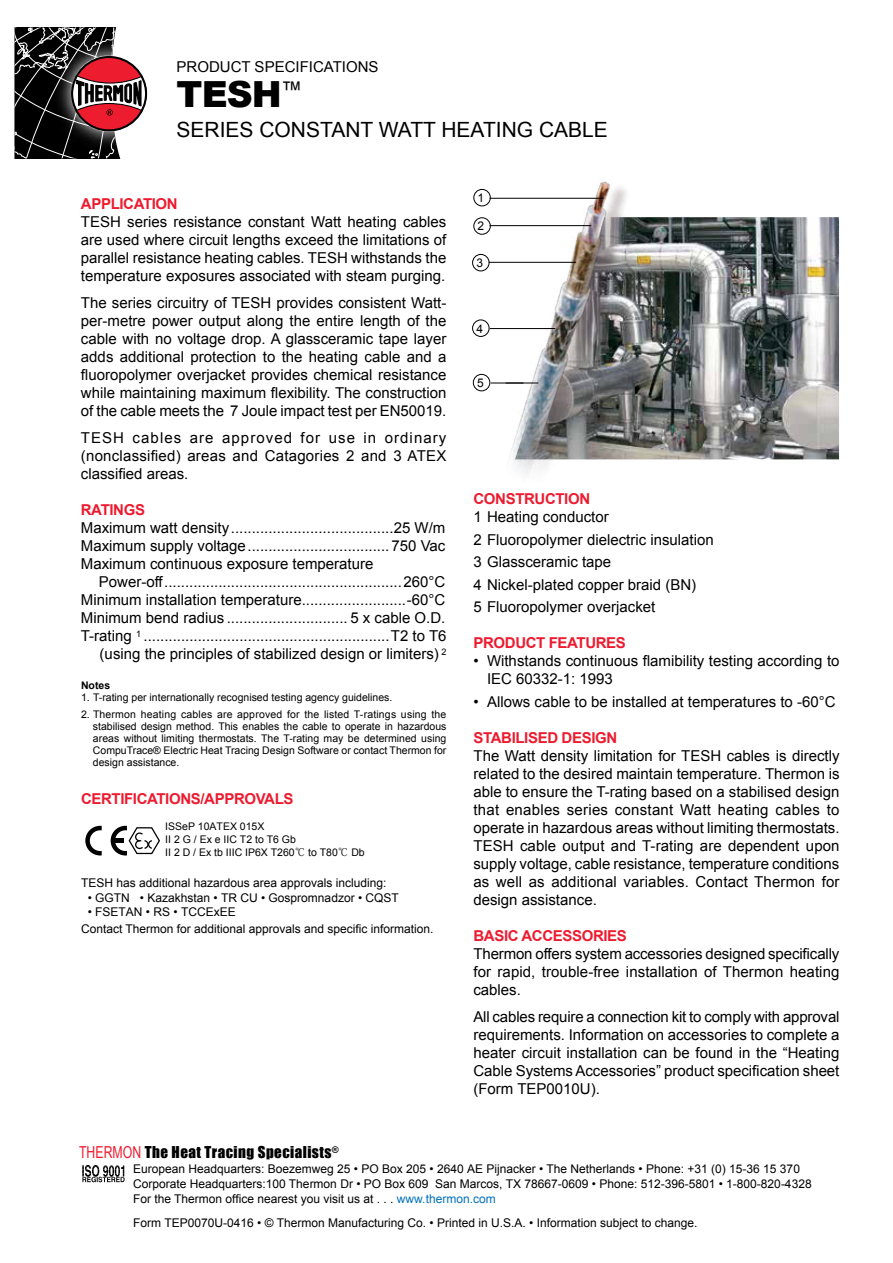
<style>
.page{position:relative;width:893px;height:1263px;background:#fff}
.page>*{position:absolute;margin:0;border:0;box-sizing:border-box;transform-origin:0 0}
.t1{font:900 36px "Arial";color:#000}
.t2{font:21px "Arial";color:#000}
.t3{font:15px/18px "Arial";color:#000;text-align:justify}
.t4{font:700 15px "Arial";letter-spacing:-.025em;color:#ed1b2f}
.t5{font:15px "Impact";letter-spacing:.03em;color:#000}
.t6{font:15px "Arial";color:#000101}
.t7{font:12px/15px "Arial";color:#000}
.t8{font:12px "Arial";color:#000}
.t9{font:10.5px/12px "Arial";color:#000;text-align:justify}
.t10{font:10.5px/12.8px "Arial";color:#000}
.t11{font:700 10.5px "Arial";color:#000}
.s1{font-style:inherit}
.s2{font-family:"Koz Min Pr 6 N"}
.s3{font-family:"Arial Narrow";font-size:16.5px;color:#ed1b2f}
.s4{color:#0072bc}
</style>
<div class="page">
<img style="left:747px;top:217px;width:92px;height:242px">
<img style="left:507px;top:181px;width:240px;height:293px">
<svg style="left:14px;top:27px;width:133px;height:131px"></svg>
<div style="left:71px;top:56px;width:76px;height:75px;border:2px solid #000;border-radius:50%"></div>
<svg style="left:82px;top:1165px;width:43px;height:17px"></svg>
<svg style="left:85px;top:826px;width:17px;height:29px"></svg>
<svg style="left:111px;top:826px;width:49px;height:29px"></svg>
<hr style="left:490px;top:198px;width:113px;height:1px;background:#000">
<hr style="left:490px;top:328px;width:65px;height:1px;background:#000">
<hr style="left:491px;top:383px;width:32px;height:1px;background:#000">
<hr style="left:489px;top:262px;width:87px;height:1px;background:#000">
<hr style="left:490px;top:225px;width:101px;height:1px;background:#000">
<div style="left:473px;top:189px;width:18px;height:17px;border:1px solid #000;border-radius:50%"></div>
<div style="left:473px;top:217px;width:18px;height:18px;border:1px solid #000;border-radius:50%"></div>
<div style="left:472px;top:254px;width:17px;height:17px;border:1px solid #000;border-radius:50%"></div>
<div style="left:472px;top:320px;width:17px;height:17px;border:1px solid #000;border-radius:50%"></div>
<div style="left:473px;top:374px;width:17px;height:17px;border:1px solid #000;border-radius:50%"></div>
<hr style="left:506px;top:383px;width:32px;height:1px;background:#000">
<p class="t6" style="left:177px;top:57px;width:31px">Product</p>
<p class="t6" style="left:255px;top:57px;width:20px">Specifications</p>
<h1 class="t1" style="left:177px;top:68px;width:127px">TESH<sup>™</sup></h1>
<h2 class="t2" style="left:177px;top:116px;width:57px">Seriesconstantwatt</h2>
<h2 class="t2" style="left:441px;top:116px;width:28px">Heatin</h2>
<h2 class="t2" style="left:517px;top:116px;width:90px">g Cable</h2>
<p class="t4" style="left:81px;top:194px;width:98px">APPLICATION</p>
<p class="t3" style="left:81px;top:213px;width:367px">TESH series resistance constant Watt heating cables are used where circuit lengths exceed the limitations of parallel resistance heating cables. TESH withstands the temperature exposures associated with steam purging.</p>
<p class="t3" style="left:81px;top:294px;width:367px">The series circuitry of TESH provides consistent Watt&shy;per-metre power output along the entire length of the cable with no voltage drop. A glassceramic tape layer adds additional protection to the heating cable and a fluoropolymer overjacket provides chemical resistance while maintaining maximum flexibility. The construction of the cable meets the 7 Joule impact test per EN50019.</p>
<p class="t3" style="left:81px;top:429px;width:367px">TESH cables are approved for use in ordinary (nonclassified) areas and Catagories 2 and 3 ATEX classified areas.</p>
<p class="t4" style="left:81px;top:500px;width:66px">RATINGS</p>
<p class="t3" style="left:81px;top:519px;width:366px">Maximum watt density.......................................25 W/m Maximum supply voltage.................................. 750 Vac Maximum continuous exposure temperature</p>
<p class="t3" style="left:81px;top:573px;width:367px;text-align:right">Power-off.........................................................260°C Minimum installation temperature.........................-60°C Minimum bend radius ............................. 5 x cable O.D.<br>T-rating <sup>1</sup> ...........................................................T2 to T6 (using the principles of stabilized design or limiters) <sup>2</sup></p>
<p class="t11" style="left:81px;top:678px;width:31px">NOTES</p>
<p class="t9" style="left:81px;top:691px;width:313px">1. T-rating per internationally recognised testing agency guidelines.</p>
<p class="t9" style="left:93px;top:708px;width:355px;text-indent:-12px">2. Thermon heating cables are approved for the listed T-ratings using the stabilised design method. This enables the cable to operate in hazardous areas without limiting thermostats. The T-rating may be determined using CompuTrace® Electric Heat Tracing Design Software or contact Thermon for design assistance.</p>
<p class="t4" style="left:81px;top:789px;width:214px">CERTIFICATIONS/APPROVALS</p>
<p class="t10" style="left:165px;top:820px;width:201px"><span class="s1">I</span>SSeP 10ATEX 015X<br>II 2 G / Ex e IIC T2 to T6 Gb<br>II 2 D / Ex tb IIIC IP6X T260<span class="s2">℃</span> to T80<span class="s2">℃</span> Db</p>
<p class="t7" style="left:81px;top:875px;width:307px">TESH has additional hazardous area approvals including:</p>
<p class="t8" style="left:88px;top:889px;width:313px">• <span class="s1">ggTN • Kazakhstan</span> • TR CU • Gospromnadzor • CQST</p>
<p class="t8" style="left:88px;top:904px;width:149px">• FSETAN • RS • TCCExEE</p>
<p class="t7" style="left:81px;top:921px;width:354px">Contact Thermon for additional approvals and specific information.</p>
<p class="t7" style="left:478px;top:190px;width:8px">1</p>
<p class="t7" style="left:478px;top:219px;width:8px">2</p>
<p class="t7" style="left:476px;top:255px;width:8px">3</p>
<p class="t7" style="left:476px;top:321px;width:8px">4</p>
<p class="t7" style="left:477px;top:375px;width:8px">5</p>
<p class="t4" style="left:473px;top:489px;width:118px">CONSTRUCTION</p>
<p class="t3" style="left:473px;top:506px;width:242px;line-height:22.5px;text-align:left">1 Heating conductor<br>2 Fluoropolymer dielectric insulation<br>3 Glassceramic tape<br>4 Nickel-plated copper braid (BN)<br>5 Fluoropolymer overjacket</p>
<p class="t4" style="left:473px;top:633px;width:154px">PRODUCT FEATURES</p>
<p class="t3" style="left:487px;top:652px;width:354px;text-indent:-13px">• Withstands continuous flamibility testing according to<br>IEC 60332-1: 1993</p>
<p class="t3" style="left:473px;top:693px;width:364px">• Allows cable to be installed at temperatures to -60°C</p>
<p class="t4" style="left:473px;top:728px;width:145px">STABILISED DESIGN</p>
<p class="t3" style="left:473px;top:747px;width:368px">The Watt density limitation for TESH cables is directly related to the desired maintain temperature. Thermon is able to ensure the T-rating based on a stabilised design that enables series constant Watt heating cables to operate in hazardous areas without limiting thermostats.<br>TESH cable output and T-rating are dependent upon supply voltage, cable resistance, temperature conditions as well as additional variables. Contact Thermon for design assistance.</p>
<p class="t4" style="left:473px;top:926px;width:60px">BASIC ACC</p>
<p class="t4" style="left:553px;top:926px;width:76px">ESSORIES</p>
<p class="t3" style="left:473px;top:945px;width:368px">Thermon offers system accessories designed specifically for rapid, trouble-free installation of Thermon heating cables.</p>
<p class="t3" style="left:473px;top:1008px;width:368px">All cables require a connection kit to comply with approval requirements. Information on accessories to complete a heater circuit installation can be found in the “Heating Cable SystemsAccessories” product specification sheet (Form TEP0010U).</p>
<p class="t5" style="left:79px;top:1140px;width:261px"><span class="s3">THERMON</span> The Heat Tracing Specialists<sup>®</sup></p>
<p class="t7" style="left:133px;top:1161px;width:680px">European Headquarters: boezemweg 25 • PO box 205 • 2640 AE Pijnacker • The Netherlands • Phone: +31 (0) 15-36 15 37<span class="s1">0<br></span>Corporate Headquarters:100 Thermon Dr • PO box 609 San Marcos, TX 78667-0609 • Phone: 512-396-5801 • 1-800-820-4328<br>For the Thermon office nearest you visit us at . . . <span class="s4">www.thermon.com</span></p>
<p class="t7" style="left:133px;top:1215px;width:566px">Form TEP0070U-0<span class="s1">416</span> • © Thermon Manufacturing Co. • Printed in U.S.A. • Information subject to change.</p>
</div>
